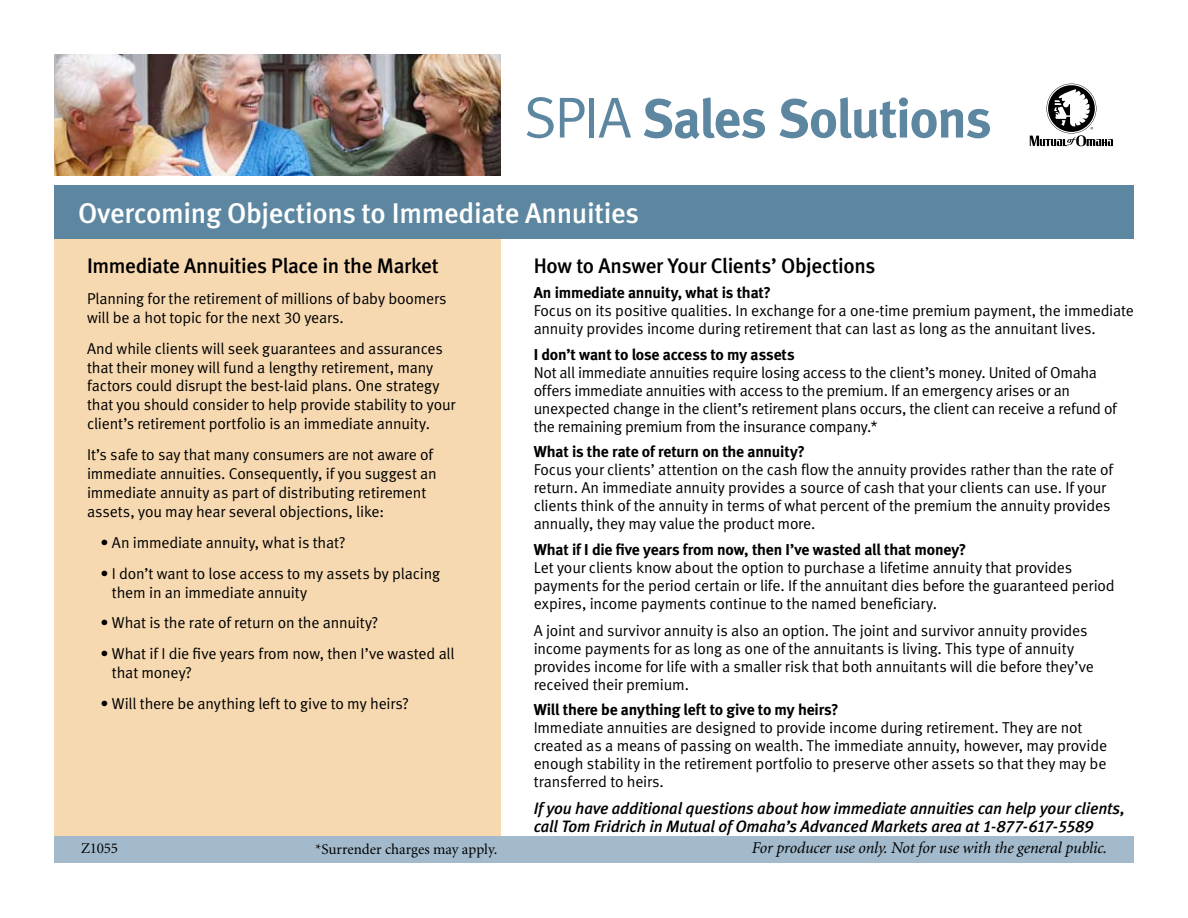
<style>
.page{position:relative;width:1188px;height:918px;background:#fff}
.page>*{position:absolute;margin:0;border:0;box-sizing:border-box;transform-origin:0 0}
.t1{font:54.45px "Meta Bold LF";letter-spacing:-.025em;color:#5d87a1}
.t2{font:28.5px "Meta Medium LF";letter-spacing:-.01em;color:#fff}
.t3{font:21px "Meta Medium LF";letter-spacing:-.015em;color:#000}
.t4{font:italic 16.5px/18px "Meta Medium LF";letter-spacing:-.01em;color:#000}
.t5{font:italic 16.5px "Minion";letter-spacing:-.01em;color:#000}
.t6{font:15.75px/18px "Meta Normal LF";letter-spacing:-.01em;color:#000}
.t7{font:15.75px "Meta Bold LF";letter-spacing:-.01em;color:#000}
.t8{font:15px "Minion";letter-spacing:-.005em;color:#000}
.s1{font-family:"Meta Normal LF";font-size:57.75px}
</style>
<div class="page">
<div style="left:54px;top:211px;width:446px;height:631px;background:#f7d9b1"></div>
<img style="left:54px;top:54px;width:447px;height:122px">
<div style="left:54px;top:185px;width:1080px;height:54px;background:#5d87a1"></div>
<div style="left:54px;top:836px;width:1080px;height:27px;background:#a2bacc"></div>
<svg style="left:1030px;top:84px;width:83px;height:62px"></svg>
<h1 class="t1" style="left:524px;top:86px;width:469px"><span class="s1">SPIA</span> Sales Solutions</h1>
<h2 class="t2" style="left:78px;top:197px;width:562px">Overcoming Objections to Immediate Annuities</h2>
<h3 class="t3" style="left:87px;top:254px;width:353px">Immediate Annuities Place in the Market</h3>
<p class="t6" style="left:87px;top:289px;width:361px;line-height:18.9px">Planning for the retirement of millions of baby boomers will be a hot topic for the next 30 years.</p>
<p class="t6" style="left:87px;top:339px;width:370px;line-height:18.9px">And while clients will seek guarantees and assurances that their money will fund a lengthy retirement, many factors could disrupt the best-laid plans. One strategy that you should consider to help provide stability to your client’s retirement portfolio is an immediate annuity.</p>
<p class="t6" style="left:87px;top:445px;width:351px;line-height:18.9px">It’s safe to say that many consumers are not aware of immediate annuities. Consequently, if you suggest an immediate annuity as part of distributing retirement assets, you may hear several objections, like:</p>
<p class="t6" style="left:100px;top:533px;width:246px">• An immediate annuity, what is that?</p>
<p class="t6" style="left:112px;top:564px;width:330px;line-height:18.9px;text-indent:-11px">• I don’t want to lose access to my assets by placing them in an immediate annuity</p>
<p class="t6" style="left:100px;top:614px;width:279px">• What is the rate of return on the annuity?</p>
<p class="t6" style="left:112px;top:644px;width:344px;line-height:18.9px;text-indent:-11px">• What if I die five years from now, then I’ve wasted all that money?</p>
<p class="t6" style="left:100px;top:695px;width:310px">• Will there be anything left to give to my heirs?</p>
<h3 class="t3" style="left:534px;top:254px;width:343px">How to Answer Your Clients’ Objections</h3>
<p class="t7" style="left:534px;top:284px;width:239px">An immediate annuity, what is that?</p>
<p class="t6" style="left:534px;top:302px;width:602px">Focus on its positive qualities. In exchange for a one-time premium payment, the immediate annuity provides income during retirement that can last as long as the annuitant lives.</p>
<p class="t7" style="left:534px;top:345px;width:263px">I don’t want to lose access to my assets</p>
<p class="t6" style="left:534px;top:363px;width:585px">Not all immediate annuities require losing access to the client’s money. United of Omaha offers immediate annuities with access to the premium. If an emergency arises or an unexpected change in the client’s retirement plans occurs, the client can receive a refund of the remaining premium from the insurance company.*</p>
<p class="t7" style="left:534px;top:443px;width:273px">What is the rate of return on the annuity?</p>
<p class="t6" style="left:534px;top:461px;width:581px">Focus your clients’ attention on the cash flow the annuity provides rather than the rate of return. An immediate annuity provides a source of cash that your clients can use. If your clients think of the annuity in terms of what percent of the premium the annuity provides annually, they may value the product more.</p>
<p class="t7" style="left:534px;top:540px;width:434px">What if I die five years from now, then I’ve wasted all that money?</p>
<p class="t6" style="left:534px;top:558px;width:583px">Let your clients know about the option to purchase a lifetime annuity that provides payments for the period certain or life. If the annuitant dies before the guaranteed period expires, income payments continue to the named beneficiary.</p>
<p class="t6" style="left:534px;top:621px;width:562px">A joint and survivor annuity is also an option. The joint and survivor annuity provides income payments for as long as one of the annuitants is living. This type of annuity provides income for life with a smaller risk that both annuitants will die before they’ve received their premium.</p>
<p class="t7" style="left:534px;top:701px;width:306px">Will there be anything left to give to my heirs?</p>
<p class="t6" style="left:534px;top:719px;width:575px">Immediate annuities are designed to provide income during retirement. They are not created as a means of passing on wealth. The immediate annuity, however, may provide enough stability in the retirement portfolio to preserve other assets so that they may be transferred to heirs.</p>
<p class="t4" style="left:534px;top:799px;width:593px">If you have additional questions about how immediate annuities can help your clients, call Tom Fridrich in Mutual of Omaha’s Advanced Markets area at 1-877-617-5589</p>
<p class="t8" style="left:81px;top:841px;width:39px">Z1055</p>
<p class="t8" style="left:315px;top:842px;width:184px">*Surrender charges may apply.</p>
<p class="t5" style="left:752px;top:840px;width:357px">For producer use only. Not for use with the general public.</p>
</div>
